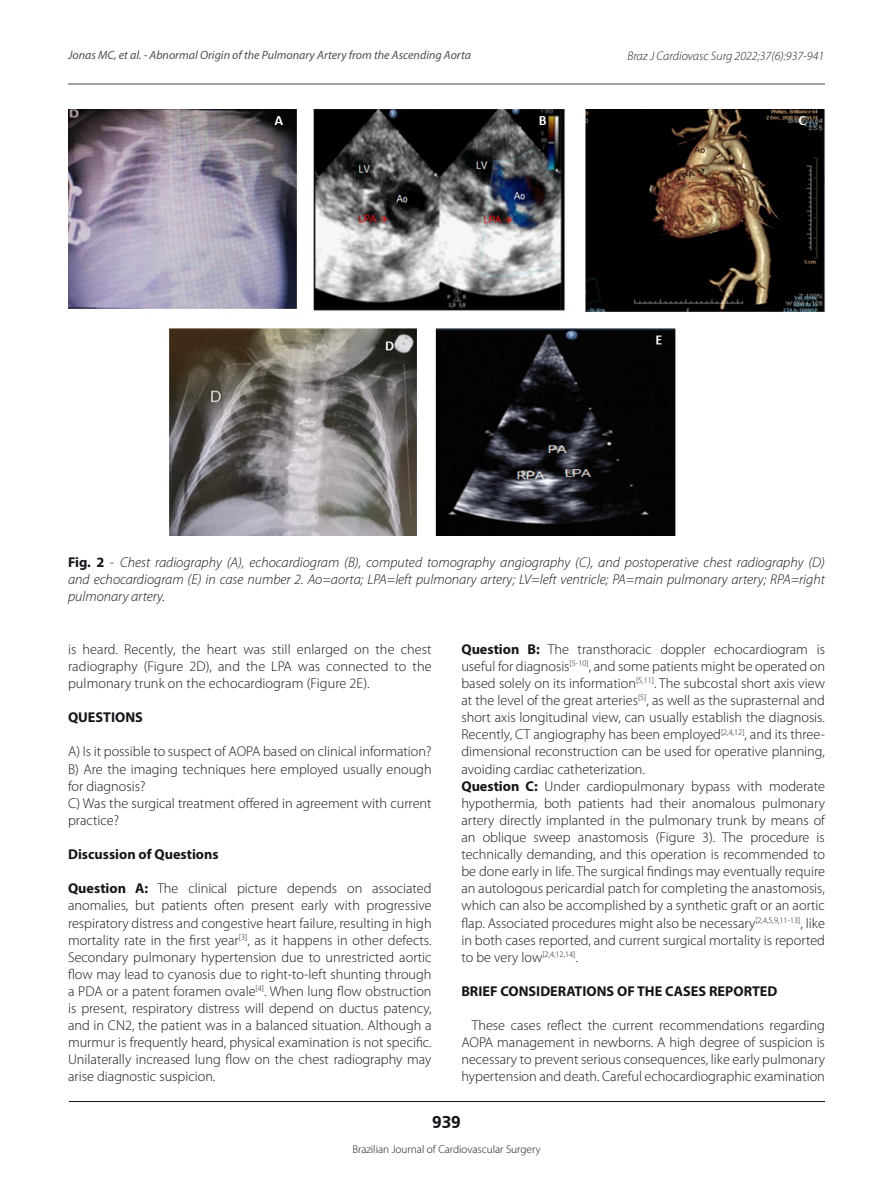
<style>
.page{position:relative;width:893px;height:1191px;background:#fff}
.page>*{position:absolute;margin:0;border:0;box-sizing:border-box;transform-origin:0 0}
.t1{font:700 18px "Frutiger";color:#13161a}
.Texto__s{font:300 14.25px/17.1px "Myriad Pro";color:#13161a;text-align:justify}
.Texto__s-2{font:italic 300 14.25px/17.1px "Myriad Pro";color:#13161a;text-align:justify}
.Texto__s-3{font:700 14.25px "Myriad Pro";color:#13161a}
.t2{font:italic 300 12.45px "Myriad Pro";color:#231f20}
.t3{font:italic 12px "Myriad Pro";color:#4e4f4f}
.t4{font:300 11.25px "Myriad Pro";color:#13161a}
.s1{font-weight:700;font-style:normal}
.s2{font-style:normal}
.s3{font-weight:700}
</style>
<div class="page">
<hr style="left:69px;top:1100px;width:755px;height:1px;background:#13161a">
<hr style="left:68px;top:83px;width:757px;height:2px;background:#4e4f4f">
<img style="left:68px;top:109px;width:757px;height:426px">
<p class="t3" style="left:68px;top:48px;width:405px">Jonas MC, et al. - Abnormal Origin of the Pulmonary Artery from the Ascending Aorta</p>
<p class="t2" style="left:627px;top:49px;width:198px">Braz J Cardiovasc Surg 2022;37(6):937-941</p>
<p class="Texto__s-2" style="left:68px;top:554px;width:758px"><span class="s1">Fig. 2</span> <span class="s2">-</span> Chest radiography (A), echocardiogram (B), computed tomography angiography (C), and postoperative chest radiography (D) and echocardiogram (E) in case number 2. Ao=aorta; LPA=left pulmonary artery; LV=left ventricle; PA=main pulmonary artery; RPA=right pulmonary artery.</p>
<p class="Texto__s" style="left:68px;top:640px;width:365px">is heard. Recently, the heart was still enlarged on the chest radiography (Figure 2D), and the LPA was connected to the pulmonary trunk on the echocardiogram (Figure 2E).</p>
<p class="Texto__s-3" style="left:68px;top:709px;width:76px">QUESTIONS</p>
<p class="Texto__s" style="left:68px;top:743px;width:365px">A) Is it possible to suspect of AOPA based on clinical information?</p>
<p class="Texto__s" style="left:68px;top:760px;width:365px">B) Are the imaging techniques here employed usually enough for diagnosis?</p>
<p class="Texto__s" style="left:68px;top:794px;width:365px">C) Was the surgical treatment offered in agreement with current practice?</p>
<p class="Texto__s-3" style="left:68px;top:846px;width:152px">Discussion of Questions</p>
<p class="Texto__s" style="left:68px;top:880px;width:365px"><span class="s3">Question A:</span> The clinical picture depends on associated anomalies, but patients often present early with progressive respiratory distress and congestive heart failure, resulting in high mortality rate in the first year<sup>[3]</sup>, as it happens in other defects.<br>Secondary pulmonary hypertension due to unrestricted aortic flow may lead to cyanosis due to right-to-left shunting through a PDA or a patent foramen ovale<sup>[4]</sup>. When lung flow obstruction is present, respiratory distress will depend on ductus patency, and in CN2, the patient was in a balanced situation. Although a murmur is frequently heard, physical examination is not specific.<br>Unilaterally increased lung flow on the chest radiography may arise diagnostic suspicion.</p>
<p class="Texto__s" style="left:461px;top:640px;width:365px"><span class="s3">Question B:</span> The transthoracic doppler echocardiogram is useful for diagnosis<sup>[5-10]</sup>, and some patients might be operated on based solely on its information<sup>[5,11]</sup>. The subcostal short axis view at the level of the great arteries<sup>[5]</sup>, as well as the suprasternal and short axis longitudinal view, can usually establish the diagnosis.<br>Recently, CT angiography has been employed<sup>[2,4,12]</sup>, and its three&shy;dimensional reconstruction can be used for operative planning, avoiding cardiac catheterization.</p>
<p class="Texto__s" style="left:461px;top:777px;width:365px"><span class="s3">Question C:</span> Under cardiopulmonary bypass with moderate hypothermia, both patients had their anomalous pulmonary artery directly implanted in the pulmonary trunk by means of an oblique sweep anastomosis (Figure 3). The procedure is technically demanding, and this operation is recommended to be done early in life. The surgical findings may eventually require an autologous pericardial patch for completing the anastomosis, which can also be accomplished by a synthetic graft or an aortic flap. Associated procedures might also be necessary<sup>[2,4,5,9,11-13]</sup>, like in both cases reported, and current surgical mortality is reported to be very low<sup>[2,4,12,14]</sup>.</p>
<p class="Texto__s-3" style="left:461px;top:983px;width:318px">BRIEF CONSIDERATIONS OF THE CASES REPORTED</p>
<p class="Texto__s" style="left:461px;top:1016px;width:365px;text-indent:10px">These cases reflect the current recommendations regarding AOPA management in newborns. A high degree of suspicion is necessary to prevent serious consequences, like early pulmonary hypertension and death. Careful echocardiographic examination</p>
<p class="t1" style="left:432px;top:1111px;width:30px">939</p>
<p class="t4" style="left:352px;top:1142px;width:190px">Brazilian Journal of Cardiovascular Surgery</p>
</div>
